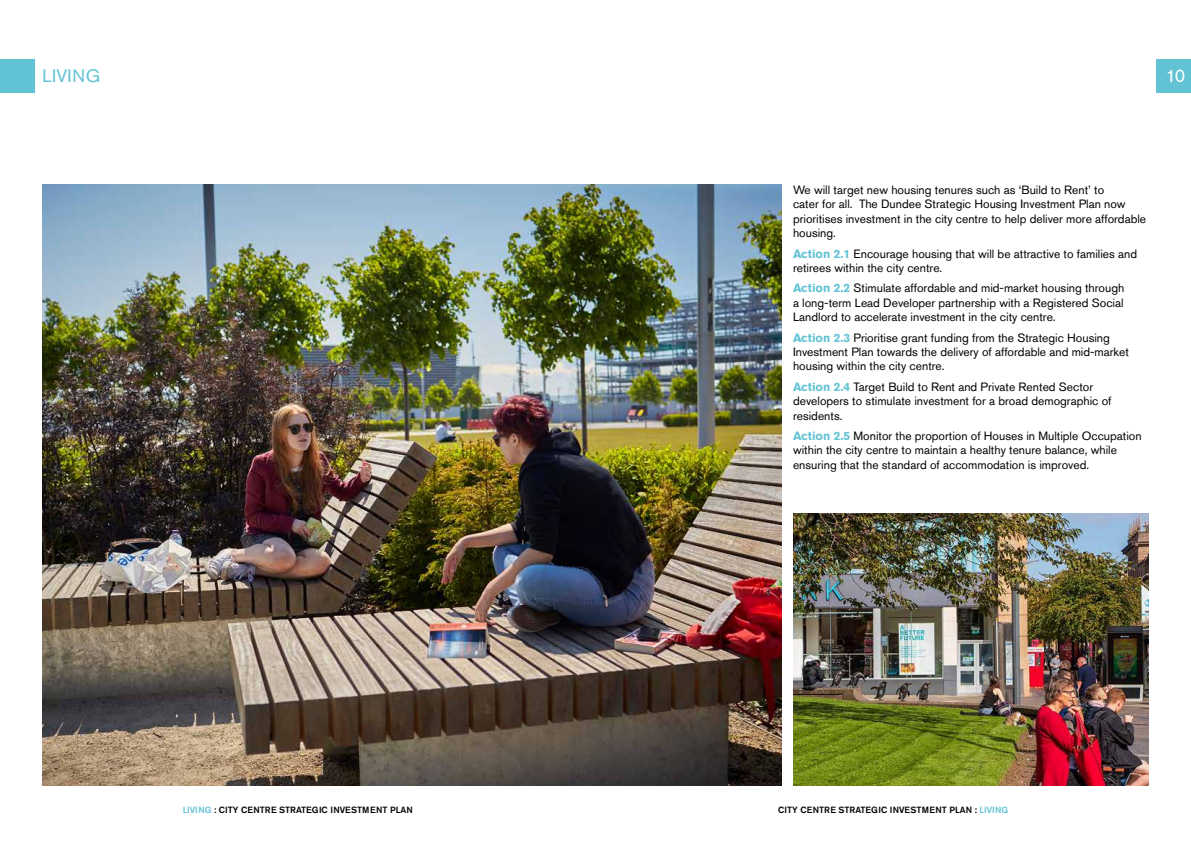
<style>
.page{position:relative;width:1191px;height:842px;background:#fff}
.page>*{position:absolute;margin:0;border:0;box-sizing:border-box;transform-origin:0 0}
.t1{font:18px "Akzidenz Grotesk Std";letter-spacing:.01em;color:#62c3d4}
.t2{font:18px "Akzidenz Grotesk Std";color:#fff}
.t3{font:12px/14.4px "Akzidenz Grotesk Std";color:#000}
.t4{font:12px/14.4px "Akzidenz Grotesk Std";color:#020203}
.t5{font:500 9px "Akzidenz Grotesk Std";color:#000}
.s1{font-weight:700;color:#62c3d4}
.s2{color:#62c3d4}
</style>
<div class="page">
<div style="left:0;top:60px;width:34px;height:33px;background:#62c3d4"></div>
<div style="left:1157px;top:60px;width:34px;height:33px;background:#62c3d4"></div>
<img style="left:43px;top:185px;width:738px;height:600px">
<img style="left:793px;top:513px;width:355px;height:272px">
<h1 class="t1" style="left:43px;top:65px;width:59px">LIVING</h1>
<h1 class="t2" style="left:1166px;top:65px;width:21px">10</h1>
<p class="t3" style="left:793px;top:183px;width:355px">We will target new housing tenures such as ‘Build to Rent’ to<br>cater for all. The Dundee Strategic Housing Investment Plan now prioritises investment in the city centre to help deliver more affordable housing.</p>
<p class="t3" style="left:793px;top:246px;width:345px"><span class="s1">Action 2.1</span> Encourage housing that will be attractive to families and retirees within the city centre.</p>
<p class="t3" style="left:793px;top:281px;width:333px;text-align:justify"><span class="s1">Action 2.2</span> Stimulate affordable and mid-market housing through a long-term Lead Developer partnership with a Registered Social Landlord to accelerate investment in the city centre.</p>
<p class="t3" style="left:793px;top:330px;width:337px"><span class="s1">Action 2.3</span> Prioritise grant funding from the Strategic Housing<br>Investment Plan towards the delivery of affordable and mid-market housing within the city centre.</p>
<p class="t3" style="left:793px;top:379px;width:320px"><span class="s1">Action 2.4</span> Target Build to Rent and Private Rented Sector developers to stimulate investment for a broad demographic of residents.</p>
<p class="t4" style="left:793px;top:429px;width:350px"><span class="s1">Action 2.5</span> Monitor the proportion of Houses in Multiple Occupation within the city centre to maintain a healthy tenure balance, while ensuring that the standard of accommodation is improved.</p>
<p class="t5" style="left:183px;top:805px;width:231px"><span class="s2">LIVING</span> : CITY CENTRE STRATEGIC INVESTMENT PLAN</p>
<p class="t5" style="left:778px;top:805px;width:231px">CITY CENTRE STRATEGIC INVESTMENT PLAN : <span class="s2">LIVING</span></p>
</div>
